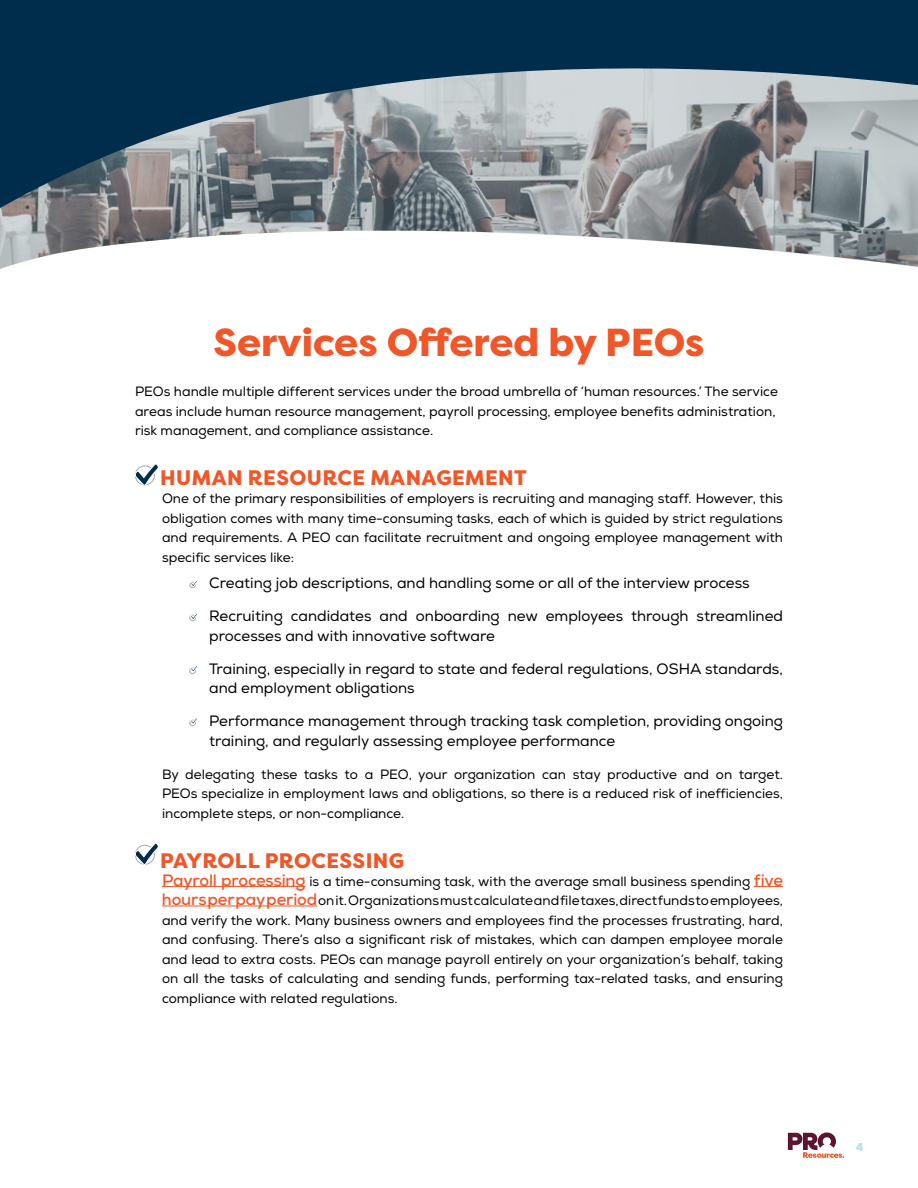
<style>
.page{position:relative;width:918px;height:1188px;background:#fff}
.page>*{position:absolute;margin:0;border:0;box-sizing:border-box;transform-origin:0 0}
.t1{font:800 39px "Filson Pro";color:#f05627}
.t2{font:800 21px "Filson Pro";letter-spacing:.02em;color:#f05627}
.t3{font:15px/19.5px "Nexa";color:#000}
.t4{font:13.5px/19.5px "Nexa";color:#000;text-align:justify}
.t5{font:700 12px "Futura PT";color:#b0dfdc}
.s1{font-family:"Futura PT";color:#a8a8a9}
.s2{font-weight:700;font-size:16.5px;color:#f05627}
</style>
<div class="page">
<svg style="left:788px;top:1132px;width:56px;height:26px"></svg>
<hr style="left:162px;top:886px;width:144px;height:1px;background:#f05627">
<svg style="left:754px;top:886px;width:29px;height:1px"></svg>
<hr style="left:162px;top:906px;width:155px;height:1px;background:#f05627">
<svg style="left:0;top:0;width:918px;height:269px"></svg>
<svg style="left:135px;top:464px;width:24px;height:22px"></svg>
<svg style="left:135px;top:843px;width:24px;height:22px"></svg>
<svg style="left:190px;top:717px;width:7px;height:7px"></svg>
<svg style="left:190px;top:666px;width:7px;height:6px"></svg>
<svg style="left:190px;top:613px;width:8px;height:6px"></svg>
<svg style="left:190px;top:580px;width:8px;height:7px"></svg>
<h1 class="t1" style="left:214px;top:318px;width:492px">Services Offered by PEOs</h1>
<p class="t4" style="left:135px;top:382px;width:645px;text-align:left">PEOs handle multiple different services under the broad umbrella of ‘human resources.’ The service areas include human resource management, payroll processing, employee benefits administration, risk management, and compliance assistance.</p>
<h2 class="t2" style="left:160px;top:465px;width:368px">HUMAN RESOURCE MANAGEMENT</h2>
<p class="t4" style="left:162px;top:489px;width:623px">One of the primary responsibilities of employers is recruiting and managing staff. However, this obligation comes with many time-consuming tasks, each of which is guided by strict regulations and requirements. A PEO can facilitate recruitment and ongoing employee management with specific services like:</p>
<p class="t3" style="left:189px;top:573px;width:562px"><span class="s1">о</span> Creating job descriptions, and handling some or all of the interview process</p>
<p class="t3" style="left:209px;top:606px;width:575px;text-indent:-20px"><span class="s1">о</span> Recruiting candidates and onboarding new employees through streamlined processes and with innovative software</p>
<p class="t3" style="left:209px;top:659px;width:575px;text-indent:-20px"><span class="s1">о</span> Training, especially in regard to state and federal regulations, OSHA standards, and employment obligations</p>
<p class="t3" style="left:209px;top:711px;width:575px;text-indent:-20px"><span class="s1">о</span> Performance management through tracking task completion, providing ongoing training, and regularly assessing employee performance</p>
<p class="t4" style="left:162px;top:764px;width:623px">By delegating these tasks to a PEO, your organization can stay productive and on target.<br>PEOs specialize in employment laws and obligations, so there is a reduced risk of inefficiencies, incomplete steps, or non-compliance.</p>
<h2 class="t2" style="left:160px;top:847px;width:246px">PAYROLL PROCESSING</h2>
<p class="t4" style="left:162px;top:871px;width:623px"><span class="s2">Payroll processing</span> is a time-consuming task, with the average small business spending <span class="s2">five hours per pay period</span>on it. Organizations must calculate and file taxes, direct funds to employees, and verify the work. Many business owners and employees find the processes frustrating, hard, and confusing. There’s also a significant risk of mistakes, which can dampen employee morale and lead to extra costs. PEOs can manage payroll entirely on your organization’s behalf, taking on all the tasks of calculating and sending funds, performing tax-related tasks, and ensuring compliance with related regulations.</p>
<p class="t5" style="left:856px;top:1139px;width:9px">4</p>
</div>
